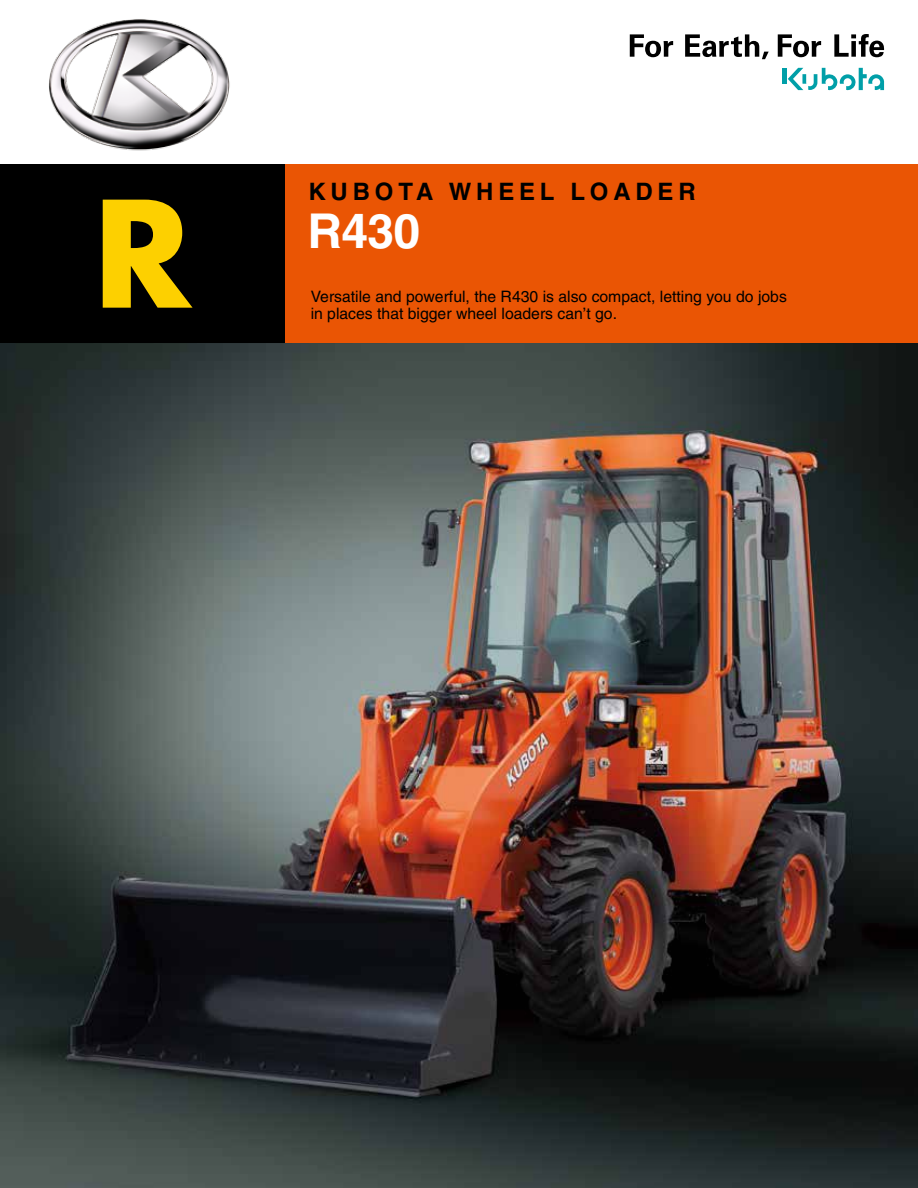
<style>
.page{position:relative;width:918px;height:1188px;background:#fff}
.page>*{position:absolute;margin:0;border:0;box-sizing:border-box;transform-origin:0 0}
.t1{font:700 143.25px "Futura";color:#fdd000}
.t2{font:700 48px "Helvetica";color:#fff}
.t3{font:700 24px "Helvetica";letter-spacing:.2em;color:#000}
.t4{font:15.75px "Helvetica";color:#000}
</style>
<div class="page">
<img style="left:0;top:343px;width:918px;height:845px">
<div style="left:4px;top:165px;width:914px;height:178px;background:#ea5504"></div>
<div style="left:0;top:165px;width:285px;height:178px;background:#000"></div>
<div style="left:782px;top:68px;width:5px;height:16px;background:#009fa8"></div>
<svg style="left:788px;top:68px;width:96px;height:22px"></svg>
<svg style="left:778px;top:34px;width:43px;height:23px"></svg>
<svg style="left:630px;top:34px;width:43px;height:23px"></svg>
<svg style="left:685px;top:34px;width:84px;height:25px"></svg>
<svg style="left:834px;top:34px;width:50px;height:23px"></svg>
<img style="left:49px;top:19px;width:181px;height:132px">
<h1 class="t1" style="left:94px;top:154px;width:99px">R</h1>
<h3 class="t3" style="left:308px;top:177px;width:389px">KUBOTA WHEEL LOADER</h3>
<h2 class="t2" style="left:307px;top:202px;width:114px">R430</h2>
<p class="t4" style="left:311px;top:287px;width:478px">Versatile and powerful, the R430 is also compact, letting you do jobs</p>
<p class="t4" style="left:311px;top:304px;width:308px">in places that bigger wheel loaders can’t go.</p>
</div>
